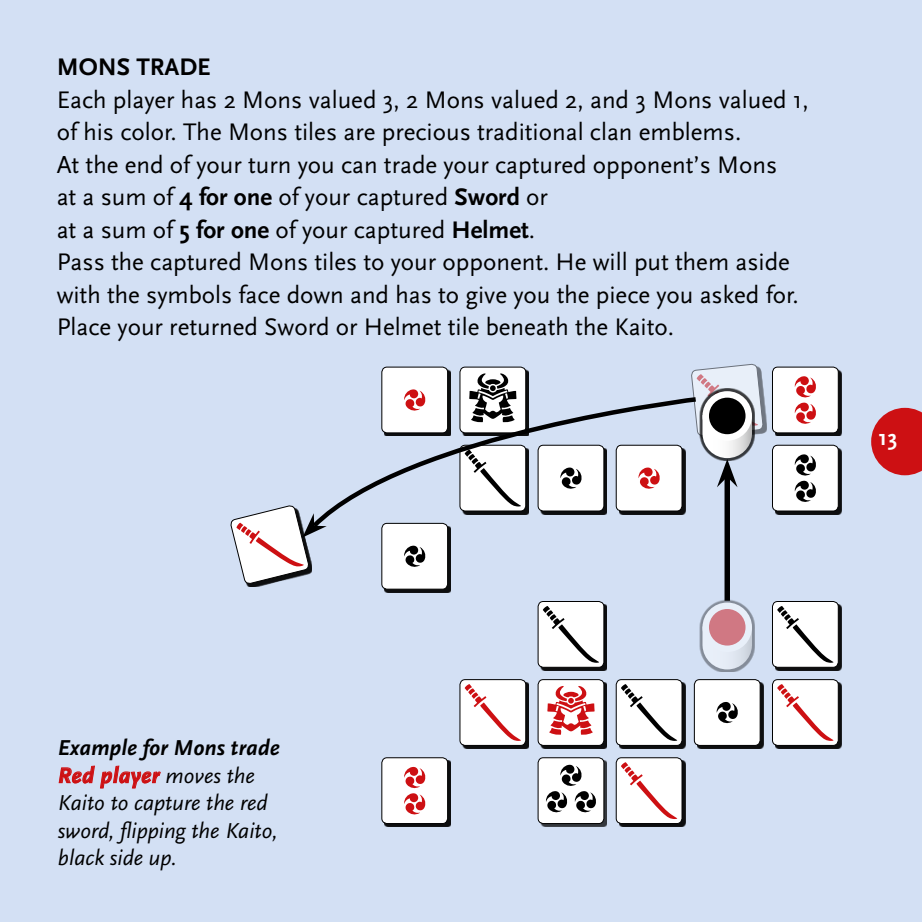
<style>
.page{position:relative;width:922px;height:922px;background:#fff}
.page>*{position:absolute;margin:0;border:0;box-sizing:border-box;transform-origin:0 0}
.t1{font:25px/32.5px "Scala Sans";color:#000}
.t2{font:700 25px "Scala Sans";color:#000}
.t3{font:italic 22.5px/27.5px "Scala Sans";color:#000}
.t4{font:700 22.5px "Scala Sans";color:#fff}
.s1{font-weight:700}
.s2{font-weight:700;color:#cd1013}
</style>
<div class="page">
<div style="left:0;top:0;width:921px;height:921px;background:#d3e0f4"></div>
<svg style="left:871px;top:408px;width:50px;height:67px;background:#cd3036"></svg>
<svg style="left:58px;top:765px;width:103px;height:23px"></svg>
<div style="left:774px;top:369px;width:67px;height:67px;background:#0d0e0f"></div>
<div style="left:772px;top:367px;width:66px;height:66px;background:#fff;border-radius:5px"></div>
<div style="left:771px;top:366px;width:67px;height:67px;border:1px solid #000;border-radius:5px"></div>
<svg style="left:794px;top:376px;width:22px;height:48px"></svg>
<div style="left:384px;top:760px;width:67px;height:66px;background:#0c0d0e"></div>
<div style="left:382px;top:757px;width:65px;height:66px;background:#fff;border-radius:5px"></div>
<div style="left:381px;top:757px;width:67px;height:66px;border:1px solid #000;border-radius:5px"></div>
<svg style="left:404px;top:766px;width:22px;height:49px"></svg>
<div style="left:382px;top:367px;width:65px;height:66px;background:#fff;border-radius:5px"></div>
<div style="left:381px;top:366px;width:67px;height:67px;border:1px solid #000;border-radius:5px"></div>
<svg style="left:405px;top:389px;width:19px;height:6px"></svg>
<div style="left:540px;top:682px;width:67px;height:66px;background:#0d0e0f"></div>
<div style="left:538px;top:679px;width:65px;height:66px;background:#fff;border-radius:5px"></div>
<div style="left:537px;top:679px;width:67px;height:66px;border:1px solid #000;border-radius:5px"></div>
<svg style="left:547px;top:686px;width:47px;height:49px"></svg>
<div style="left:774px;top:604px;width:67px;height:66px;background:#0d0e0f"></div>
<div style="left:772px;top:601px;width:66px;height:66px;background:#fff;border-radius:5px"></div>
<div style="left:771px;top:601px;width:67px;height:66px;border:1px solid #000;border-radius:5px"></div>
<svg style="left:777px;top:606px;width:56px;height:56px"></svg>
<div style="left:618px;top:682px;width:67px;height:66px;background:#0d0e0f"></div>
<div style="left:616px;top:679px;width:65px;height:66px;background:#fff;border-radius:5px"></div>
<div style="left:615px;top:679px;width:67px;height:66px;border:1px solid #000;border-radius:5px"></div>
<svg style="left:621px;top:684px;width:56px;height:56px"></svg>
<div style="left:540px;top:604px;width:67px;height:66px;background:#0d0e0f"></div>
<div style="left:538px;top:601px;width:65px;height:66px;background:#fff;border-radius:5px"></div>
<div style="left:537px;top:601px;width:67px;height:66px;border:1px solid #000;border-radius:5px"></div>
<svg style="left:543px;top:606px;width:56px;height:56px"></svg>
<div style="left:540px;top:760px;width:67px;height:66px;background:#000;opacity:.75"></div>
<div style="left:538px;top:757px;width:65px;height:66px;background:#fff;border-radius:5px"></div>
<div style="left:537px;top:757px;width:67px;height:66px;border:1px solid #000;border-radius:5px"></div>
<svg style="left:546px;top:764px;width:50px;height:49px"></svg>
<div style="left:774px;top:447px;width:67px;height:67px;background:#0d0e0f"></div>
<div style="left:772px;top:445px;width:66px;height:66px;background:#fff;border-radius:5px"></div>
<div style="left:771px;top:444px;width:67px;height:67px;border:1px solid #000;border-radius:5px"></div>
<svg style="left:794px;top:454px;width:22px;height:48px"></svg>
<div style="left:384px;top:525px;width:67px;height:67px;background:#0d0e0f"></div>
<div style="left:382px;top:523px;width:65px;height:66px;background:#fff;border-radius:5px"></div>
<div style="left:381px;top:523px;width:67px;height:66px;border:1px solid #000;border-radius:5px"></div>
<svg style="left:404px;top:545px;width:22px;height:22px"></svg>
<div style="left:696px;top:682px;width:67px;height:66px;background:#0d0e0f"></div>
<div style="left:694px;top:679px;width:66px;height:66px;background:#fff;border-radius:5px"></div>
<div style="left:693px;top:679px;width:67px;height:66px;border:1px solid #000;border-radius:5px"></div>
<svg style="left:716px;top:702px;width:22px;height:22px"></svg>
<div style="left:460px;top:367px;width:65px;height:66px;background:#fff;border-radius:5px"></div>
<div style="left:459px;top:366px;width:67px;height:67px;border:1px solid #000;border-radius:5px"></div>
<svg style="left:469px;top:373px;width:47px;height:22px"></svg>
<div style="left:774px;top:682px;width:67px;height:66px;background:#0d0e0f"></div>
<div style="left:772px;top:679px;width:66px;height:66px;background:#fff;border-radius:5px"></div>
<div style="left:771px;top:679px;width:67px;height:66px;border:1px solid #000;border-radius:5px"></div>
<svg style="left:777px;top:684px;width:56px;height:56px"></svg>
<div style="left:694px;top:367px;width:72px;height:72px;background:#000;opacity:.75"></div>
<div style="left:462px;top:682px;width:67px;height:66px;background:#0d0e0f"></div>
<div style="left:460px;top:679px;width:65px;height:66px;background:#fff;border-radius:5px"></div>
<div style="left:459px;top:679px;width:67px;height:66px;border:1px solid #000;border-radius:5px"></div>
<svg style="left:464px;top:684px;width:57px;height:56px"></svg>
<div style="left:618px;top:760px;width:67px;height:66px;background:#0c0d0e"></div>
<div style="left:616px;top:757px;width:65px;height:66px;background:#fff;border-radius:5px"></div>
<div style="left:615px;top:757px;width:67px;height:66px;border:1px solid #000;border-radius:5px"></div>
<svg style="left:621px;top:762px;width:56px;height:56px"></svg>
<div style="left:699px;top:599px;width:55px;height:73px;background:#000;opacity:.75"></div>
<svg style="left:702px;top:619px;width:49px;height:50px"></svg>
<svg style="left:702px;top:602px;width:49px;height:50px"></svg>
<div style="left:711px;top:611px;width:31px;height:32px;background:#d07883;border-radius:50%"></div>
<div style="left:708px;top:609px;width:37px;height:36px;border:5px solid #cd1013;border-radius:50%"></div>
<div style="left:233px;top:508px;width:79px;height:78px;background:#000;opacity:.75"></div>
<svg style="left:326px;top:395px;width:364px;height:137px"></svg>
<svg style="left:230px;top:505px;width:96px;height:79px"></svg>
<div style="left:724px;top:477px;width:5px;height:123px;background:#000"></div>
<svg style="left:690px;top:363px;width:73px;height:124px"></svg>
<p class="t2" style="left:57px;top:53px;width:155px">MONS TRADE</p>
<p class="t1" style="left:57px;top:84px;width:753px">Each player has 2 Mons valued 3, 2 Mons valued 2, and 3 Mons valued 1, of his color. The Mons tiles are precious traditional clan emblems.<br>At the end of your turn you can trade your captured opponent’s Mons<br>at a sum of <span class="s1">4 for one</span> of your captured <span class="s1">Sword</span> or<br>at a sum of <span class="s1">5 for one</span> of your captured <span class="s1">Helmet</span>.<br>Pass the captured Mons tiles to your opponent. He will put them aside with the symbols face down and has to give you the piece you asked for.<br>Place your returned Sword or Helmet tile beneath the Kaito.</p>
<p class="t4" style="left:878px;top:425px;width:20px">13</p>
<p class="t3" style="left:58px;top:734px;width:223px"><span class="s1">Example for Mons trade<br></span><span class="s2">Red player</span> moves the<br>Kaito to capture the red sword, flipping the Kaito, black side up.</p>
</div>
